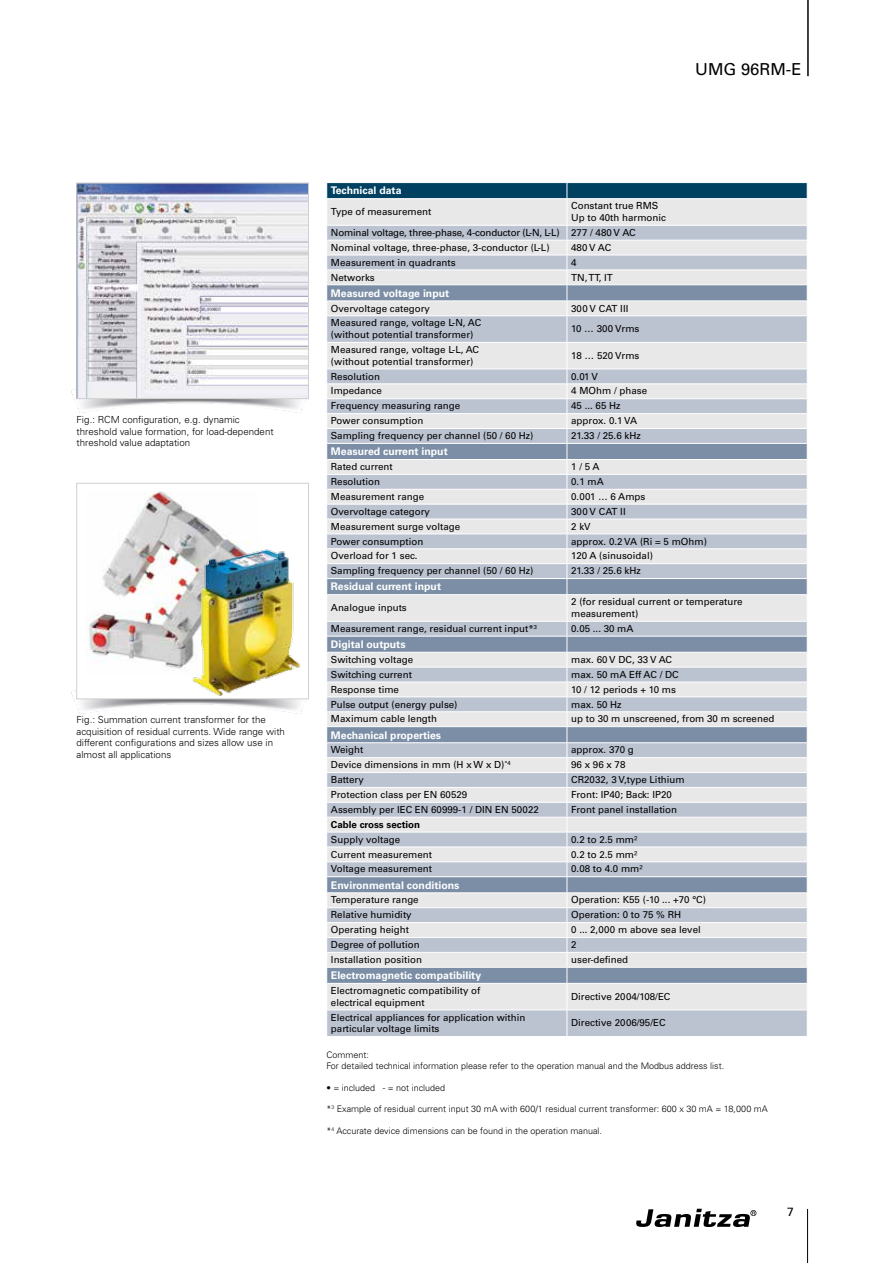
<style>
.page{position:relative;width:893px;height:1263px;background:#fff}
.page>*{position:absolute;margin:0;border:0;box-sizing:border-box;transform-origin:0 0}
.t1{font:16.5px "Univers LT Std";color:#000}
.t2{font:12px "Univers LT Std";color:#000}
.t3{font:700 10.5px "Univers LT Std";color:#fff}
.t4{font:9.75px/11.7px "Univers LT Std";color:#000}
.t5{font:300 9.75px/11.7px "Univers LT Std";color:#000}
.t6{font:700 9.75px "Univers LT Std";color:#000}
.t7{font:300 9px/10.8px "Univers LT Std";color:#000}
</style>
<div class="page">
<svg style="left:636px;top:1209px;width:120px;height:18px"></svg>
<hr style="left:807px;top:1209px;width:1px;height:54px;background:#000">
<hr style="left:807px;top:0;width:2px;height:76px;background:#000">
<img style="left:78px;top:185px;width:229px;height:212px">
<div style="left:76px;top:183px;width:233px;height:216px;border:1px solid #d0d0d0"></div>
<svg style="left:326px;top:183px;width:482px;height:853px;background:#c7cdd6"></svg>
<hr style="left:567px;top:907px;width:241px;height:1px;background:#fff">
<hr style="left:567px;top:922px;width:241px;height:1px;background:#fff">
<div style="left:76px;top:483px;width:233px;height:216px;background:#fff;border:1px solid #d0d0d0"></div>
<img style="left:86px;top:491px;width:132px;height:171px">
<img style="left:146px;top:533px;width:220px;height:174px">
<h1 class="t1" style="left:695px;top:60px;width:108px">UMG 96RM-E</h1>
<p class="t5" style="left:77px;top:413px;width:199px">Fig.: RCM configuration, e.g. dynamic threshold value formation, for load-dependent threshold value adaptation</p>
<p class="t5" style="left:77px;top:714px;width:210px">Fig.: Summation current transformer for the acquisition of residual currents. Wide range with different configurations and sizes allow use in almost all applications</p>
<p class="t3" style="left:331px;top:185px;width:72px">Technical data</p>
<p class="t4" style="left:331px;top:206px;width:102px">Type of measurement</p>
<p class="t4" style="left:571px;top:200px;width:96px">Constant true RMS<br>Up to 40th harmonic</p>
<p class="t4" style="left:331px;top:225px;width:306px;line-height:14.9px">Nominal voltage, three-phase, 4-conductor (L-N, L-L) 277 / 480 V AC<br>Nominal voltage, three-phase, 3-conductor (L-L)</p>
<p class="t4" style="left:571px;top:241px;width:42px">480 V AC</p>
<p class="t4" style="left:331px;top:256px;width:126px">Measurement in quadrants</p>
<p class="t4" style="left:571px;top:256px;width:7px">4</p>
<p class="t4" style="left:331px;top:271px;width:45px">Networks</p>
<p class="t4" style="left:571px;top:271px;width:43px">TN, TT, IT</p>
<p class="t3" style="left:331px;top:287px;width:120px">Measured voltage input</p>
<p class="t4" style="left:331px;top:302px;width:101px">Overvoltage category</p>
<p class="t4" style="left:571px;top:302px;width:59px">300 V CAT III</p>
<p class="t4" style="left:331px;top:317px;width:152px">Measured range, voltage L-N, AC (without potential transformer)</p>
<p class="t4" style="left:571px;top:323px;width:70px">10 … 300 Vrms</p>
<p class="t4" style="left:331px;top:344px;width:150px">Measured range, voltage L-L, AC (without potential transformer)</p>
<p class="t4" style="left:571px;top:350px;width:70px">18 … 520 Vrms</p>
<p class="t4" style="left:331px;top:370px;width:51px">Resolution</p>
<p class="t4" style="left:571px;top:370px;width:28px">0.01 V</p>
<p class="t4" style="left:331px;top:385px;width:52px">Impedance</p>
<p class="t4" style="left:571px;top:385px;width:77px">4 MOhm / phase</p>
<p class="t4" style="left:331px;top:400px;width:131px">Frequency measuring range</p>
<p class="t4" style="left:571px;top:400px;width:51px">45 ... 65 Hz</p>
<p class="t4" style="left:331px;top:415px;width:94px">Power consumption</p>
<p class="t4" style="left:571px;top:415px;width:68px">approx. 0.1 VA</p>
<p class="t4" style="left:331px;top:430px;width:204px">Sampling frequency per channel (50 / 60 Hz)</p>
<p class="t4" style="left:571px;top:430px;width:71px">21.33 / 25.6 kHz</p>
<p class="t3" style="left:331px;top:445px;width:118px">Measured current input</p>
<p class="t4" style="left:331px;top:461px;width:63px">Rated current</p>
<p class="t4" style="left:571px;top:461px;width:30px">1 / 5 A</p>
<p class="t4" style="left:331px;top:476px;width:51px">Resolution</p>
<p class="t4" style="left:571px;top:476px;width:34px">0.1 mA</p>
<p class="t4" style="left:331px;top:491px;width:95px">Measurement range</p>
<p class="t4" style="left:571px;top:491px;width:76px">0.001 … 6 Amps</p>
<p class="t4" style="left:331px;top:505px;width:101px">Overvoltage category</p>
<p class="t4" style="left:571px;top:505px;width:56px">300 V CAT II</p>
<p class="t4" style="left:331px;top:520px;width:131px">Measurement surge voltage</p>
<p class="t4" style="left:571px;top:520px;width:21px">2 kV</p>
<p class="t4" style="left:331px;top:535px;width:94px">Power consumption</p>
<p class="t4" style="left:571px;top:535px;width:137px">approx. 0.2 VA (Ri = 5 mOhm)</p>
<p class="t4" style="left:331px;top:550px;width:88px">Overload for 1 sec.</p>
<p class="t4" style="left:571px;top:550px;width:83px">120 A (sinusoidal)</p>
<p class="t4" style="left:331px;top:565px;width:204px">Sampling frequency per channel (50 / 60 Hz)</p>
<p class="t4" style="left:571px;top:565px;width:71px">21.33 / 25.6 kHz</p>
<p class="t3" style="left:331px;top:580px;width:112px">Residual current input</p>
<p class="t4" style="left:331px;top:602px;width:77px">Analogue inputs</p>
<p class="t4" style="left:571px;top:596px;width:173px">2 (for residual current or temperature measurement)</p>
<p class="t4" style="left:331px;top:623px;width:208px">Measurement range, residual current input*<sup>3</sup></p>
<p class="t4" style="left:571px;top:623px;width:64px">0.05 ... 30 mA</p>
<p class="t3" style="left:331px;top:638px;width:76px">Digital outputs</p>
<p class="t4" style="left:331px;top:654px;width:84px">Switching voltage</p>
<p class="t4" style="left:571px;top:654px;width:102px">max. 60 V DC, 33 V AC</p>
<p class="t4" style="left:331px;top:668px;width:82px">Switching current</p>
<p class="t4" style="left:571px;top:668px;width:109px">max. 50 mA Eff AC / DC</p>
<p class="t4" style="left:331px;top:683px;width:70px">Response time</p>
<p class="t4" style="left:571px;top:683px;width:106px">10 / 12 periods + 10 ms</p>
<p class="t4" style="left:331px;top:698px;width:128px">Pulse output (energy pulse)</p>
<p class="t4" style="left:571px;top:698px;width:52px">max. 50 Hz</p>
<p class="t4" style="left:331px;top:713px;width:108px">Maximum cable length</p>
<p class="t4" style="left:571px;top:713px;width:205px">up to 30 m unscreened, from 30 m screened</p>
<p class="t3" style="left:331px;top:729px;width:112px">Mechanical properties</p>
<p class="t4" style="left:331px;top:744px;width:34px">Weight</p>
<p class="t4" style="left:571px;top:744px;width:64px">approx. 370 g</p>
<p class="t4" style="left:331px;top:759px;width:181px">Device dimensions in mm (H x W x D)<sup>*4</sup></p>
<p class="t4" style="left:571px;top:759px;width:56px">96 x 96 x 78</p>
<p class="t4" style="left:331px;top:774px;width:34px">Battery</p>
<p class="t4" style="left:571px;top:774px;width:115px">CR2032, 3 V,type Lithium</p>
<p class="t4" style="left:331px;top:789px;width:138px">Protection class per EN 60529</p>
<p class="t4" style="left:571px;top:789px;width:102px">Front: IP40; Back: IP20</p>
<p class="t4" style="left:331px;top:804px;width:209px">Assembly per IEC EN 60999-1 / DIN EN 50022</p>
<p class="t4" style="left:571px;top:804px;width:107px">Front panel installation</p>
<p class="t6" style="left:331px;top:819px;width:91px">Cable cross section</p>
<p class="t4" style="left:331px;top:833px;width:71px">Supply voltage</p>
<p class="t4" style="left:571px;top:833px;width:68px">0.2 to 2.5 mm²</p>
<p class="t4" style="left:331px;top:848px;width:103px">Current measurement</p>
<p class="t4" style="left:571px;top:848px;width:68px">0.2 to 2.5 mm²</p>
<p class="t4" style="left:331px;top:863px;width:103px">Voltage measurement</p>
<p class="t4" style="left:571px;top:863px;width:73px">0.08 to 4.0 mm²</p>
<p class="t3" style="left:331px;top:879px;width:130px">Environmental conditions</p>
<p class="t4" style="left:331px;top:894px;width:89px">Temperature range</p>
<p class="t4" style="left:571px;top:894px;width:136px">Operation: K55 (-10 ... +70 °C)</p>
<p class="t4" style="left:331px;top:909px;width:82px">Relative humidity</p>
<p class="t4" style="left:571px;top:909px;width:111px">Operation: 0 to 75 % RH</p>
<p class="t4" style="left:331px;top:924px;width:80px">Operating height</p>
<p class="t4" style="left:571px;top:924px;width:131px">0 ... 2,000 m above sea level</p>
<p class="t4" style="left:331px;top:939px;width:90px">Degree of pollution</p>
<p class="t4" style="left:571px;top:939px;width:7px">2</p>
<p class="t4" style="left:331px;top:954px;width:93px">Installation position</p>
<p class="t4" style="left:571px;top:954px;width:59px">user-defined</p>
<p class="t3" style="left:331px;top:969px;width:152px">Electromagnetic compatibility</p>
<p class="t4" style="left:331px;top:985px;width:151px">Electromagnetic compatibility of electrical equipment</p>
<p class="t4" style="left:571px;top:990px;width:101px">Directive 2004/108/EC</p>
<p class="t4" style="left:331px;top:1011px;width:196px">Electrical appliances for application within particular voltage limits</p>
<p class="t4" style="left:571px;top:1017px;width:96px">Directive 2006/95/EC</p>
<p class="t7" style="left:326px;top:1050px;width:399px">Comment:<br>For detailed technical information please refer to the operation manual and the Modbus address list.</p>
<p class="t7" style="left:326px;top:1082px;width:120px">• = included - = not included</p>
<p class="t7" style="left:326px;top:1104px;width:443px">*<sup>3</sup> Example of residual current input 30 mA with 600/1 residual current transformer: 600 x 30 mA = 18,000 mA</p>
<p class="t7" style="left:326px;top:1125px;width:277px">*<sup>4</sup> Accurate device dimensions can be found in the operation manual.</p>
<p class="t2" style="left:787px;top:1205px;width:8px">7</p>
</div>
